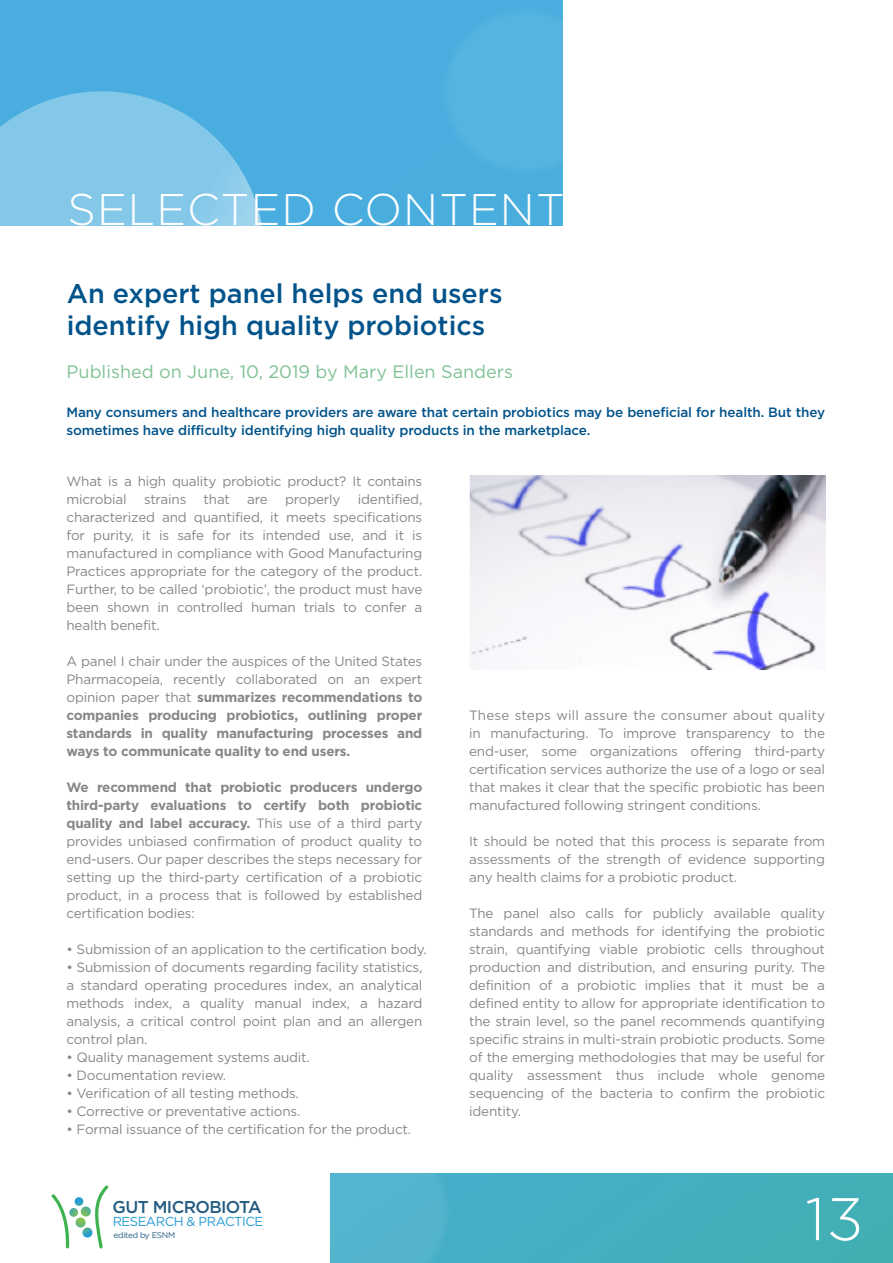
<style>
.page{position:relative;width:893px;height:1263px;background:#fff}
.page>*{position:absolute;margin:0;border:0;box-sizing:border-box;transform-origin:0 0}
.t1{font:300 60px "Gotham";color:#fff}
.t2{font:300 44.25px "Gotham";letter-spacing:.025em;color:#fff}
.t3{font:500 27px/31.5px "Gotham";color:#00538a}
.t4{font:18px "Gotham";color:#7fc294}
.t5{font:500 17.1px "Gotham";letter-spacing:-.035em;color:#255d82}
.t6{font:13.5px/18px "Gotham";letter-spacing:-.015em;color:#878787;text-align:justify}
.t7{font:700 13.5px/18px "Gotham";letter-spacing:-.015em;color:#878787;text-align:justify}
.t8{font:500 13.5px/18px "Gotham";letter-spacing:-.01em;color:#00538a}
.t9{font:13.05px "Gotham";letter-spacing:-.035em;color:#269cd5}
.t10{font:8.25px "Gotham";letter-spacing:-.035em;color:#255d82}
.s1{font-weight:400}
.s2{font-weight:700}
</style>
<div class="page">
<div style="left:0;top:0;width:563px;height:225px;background:#49aedf"></div>
<div style="left:330px;top:1173px;width:563px;height:90px;background:#43afbd"></div>
<svg style="left:52px;top:1185px;width:56px;height:63px"></svg>
<img style="left:448px;top:14px;width:115px;height:155px">
<svg style="left:0;top:91px;width:270px;height:135px"></svg>
<img style="left:330px;top:1173px;width:171px;height:90px">
<img style="left:469px;top:476px;width:356px;height:193px">
<h2 class="t2" style="left:68px;top:185px;width:499px">SELECTED CONTENT</h2>
<h3 class="t3" style="left:67px;top:277px;width:437px">An expert panel helps end users identify high quality probiotics</h3>
<h3 class="t4" style="left:66px;top:362px;width:448px">Published on June, 10, 2019 by Mary Ellen Sanders</h3>
<p class="t8" style="left:66px;top:403px;width:760px">Many consumers and healthcare providers are aware that certain probiotics may be beneficial for health. But they sometimes have difficulty identifying high quality products in the marketplace.</p>
<p class="t6" style="left:66px;top:472px;width:357px">What is a high quality probiotic product? It contains microbial</p>
<p class="t6" style="left:66px;top:490px;width:357px;text-indent:291px">identified, characterized and quantified, it meets specifications for purity, it is safe for its intended use, and it is manufactured in compliance with Good Manufacturing Practices appropriate for the category of the product.<br>Further, to be called ‘probiotic’, the product must have been shown in controlled human trials to confer a health benefit.</p>
<p class="t7" style="left:66px;top:652px;width:357px"><span class="s1">A panel I chair under the auspices of the United States Pharmacopeia, recently collaborated on an expert opinion paper that</span> summarizes recommendations to companies producing probiotics, outlining proper standards in quality manufacturing processes and ways to communicate quality to end users.</p>
<p class="t6" style="left:66px;top:778px;width:357px"><span class="s2">We recommend that probiotic producers undergo third-party evaluations to certify both probiotic quality and label accuracy.</span> This use of a third party provides unbiased confirmation of product quality to end-users. Our paper describes the steps necessary for setting up the third-party certification of a probiotic product, in a process that is followed by established certification bodies:</p>
<p class="t6" style="left:66px;top:940px;width:362px">• Submission of an application to the certification body.</p>
<p class="t6" style="left:66px;top:958px;width:357px">• Submission of documents regarding facility statistics, a standard operating procedures index, an analytical methods index, a quality manual index, a hazard analysis, a critical control point plan and an allergen control plan.</p>
<p class="t6" style="left:66px;top:1048px;width:245px">• Quality management systems audit.</p>
<p class="t6" style="left:66px;top:1066px;width:161px">• Documentation review.</p>
<p class="t6" style="left:66px;top:1084px;width:234px">• Verification of all testing methods.</p>
<p class="t6" style="left:66px;top:1102px;width:235px">• Corrective or preventative actions.</p>
<p class="t6" style="left:66px;top:1120px;width:346px">• Formal issuance of the certification for the product.</p>
<p class="t6" style="left:144px;top:490px;width:44px">strains</p>
<p class="t6" style="left:204px;top:490px;width:28px">that</p>
<p class="t6" style="left:247px;top:490px;width:22px">are</p>
<p class="t6" style="left:285px;top:490px;width:57px">properly</p>
<p class="t5" style="left:113px;top:1197px;width:151px">GUT MICROBIOTA</p>
<p class="t9" style="left:113px;top:1214px;width:152px">RESEARCH &amp; PRACTICE</p>
<p class="t10" style="left:114px;top:1230px;width:63px">edited by ESNM</p>
<p class="t6" style="left:469px;top:706px;width:357px">These steps will assure the consumer about quality in manufacturing. To improve transparency to the end-user, some organizations offering third-party certification services authorize the use of a logo or seal that makes it clear that the specific probiotic has been manufactured following stringent conditions.</p>
<p class="t6" style="left:469px;top:832px;width:357px">It should be noted that this process is separate from assessments of the strength of evidence supporting any health claims for a probiotic product.</p>
<p class="t6" style="left:469px;top:904px;width:357px">The panel also calls for publicly available quality standards and methods for identifying the probiotic strain, quantifying viable probiotic cells throughout production and distribution, and ensuring purity. The definition of a probiotic implies that it must be a defined entity to allow for appropriate identification to the strain level, so the panel recommends quantifying specific strains in multi-strain probiotic products. Some of the emerging methodologies that may be useful for quality assessment thus include whole genome sequencing of the bacteria to confirm the probiotic identity.</p>
<h1 class="t1" style="left:805px;top:1186px;width:60px">13</h1>
</div>
